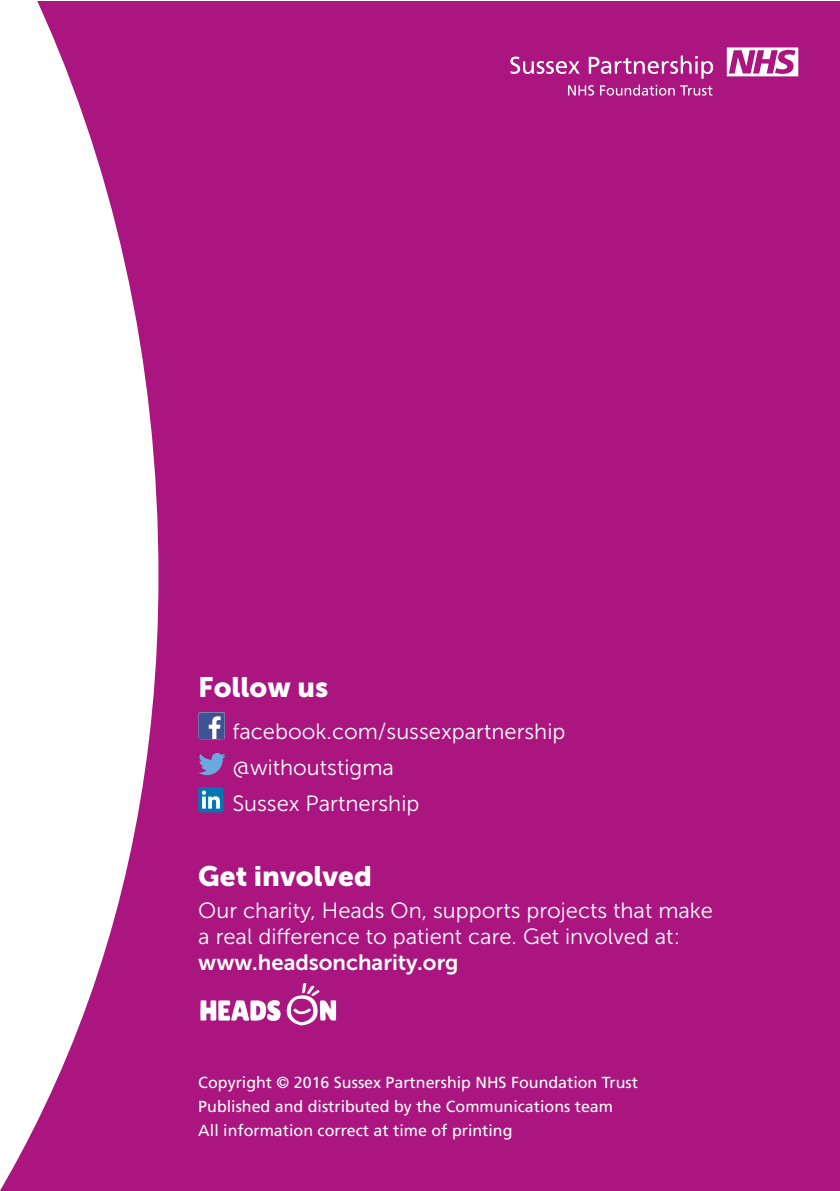
<style>
.page{position:relative;width:840px;height:1191px;background:#fff}
.page>*{position:absolute;margin:0;border:0;box-sizing:border-box;transform-origin:0 0}
.t1{font:28px "Museo Sans 900";color:#fff}
.t2{font:22px/36px "Museo Sans 300";color:#fff}
.t3{font:22px "Museo Sans 700";color:#fff}
.t4{font:16px/24px "Frutiger";color:#fff}
</style>
<div class="page">
<div style="left:0;top:2px;width:839px;height:1189px;background:#aa1580"></div>
<svg style="left:200px;top:712px;width:25px;height:27px"></svg>
<svg style="left:200px;top:753px;width:25px;height:22px"></svg>
<div style="left:198px;top:787px;width:25px;height:25px;background:#0076b3;border-radius:2px"></div>
<svg style="left:202px;top:790px;width:23px;height:18px"></svg>
<svg style="left:200px;top:983px;width:136px;height:42px"></svg>
<svg style="left:510px;top:47px;width:287px;height:49px"></svg>
<svg style="left:0;top:1px;width:200px;height:1190px;fill:#fff"></svg>
<p class="t1" style="left:198px;top:671px;width:131px">Follow us</p>
<p class="t2" style="left:232px;top:713px;width:334px">facebook.com/sussexpartnership @withoutstigma<br>Sussex Partnership</p>
<p class="t1" style="left:198px;top:860px;width:175px">Get involved</p>
<p class="t2" style="left:198px;top:897px;width:516px;line-height:26px">Our charity, Heads On, supports projects that make a real difference to patient care. Get involved at:</p>
<p class="t3" style="left:198px;top:949px;width:262px">www.headsoncharity.org</p>
<p class="t4" style="left:198px;top:1070px;width:441px">Copyright © 2016 Sussex Partnership NHS Foundation Trust<br>Published and distributed by the Communications team<br>All information correct at time of printing</p>
</div>
